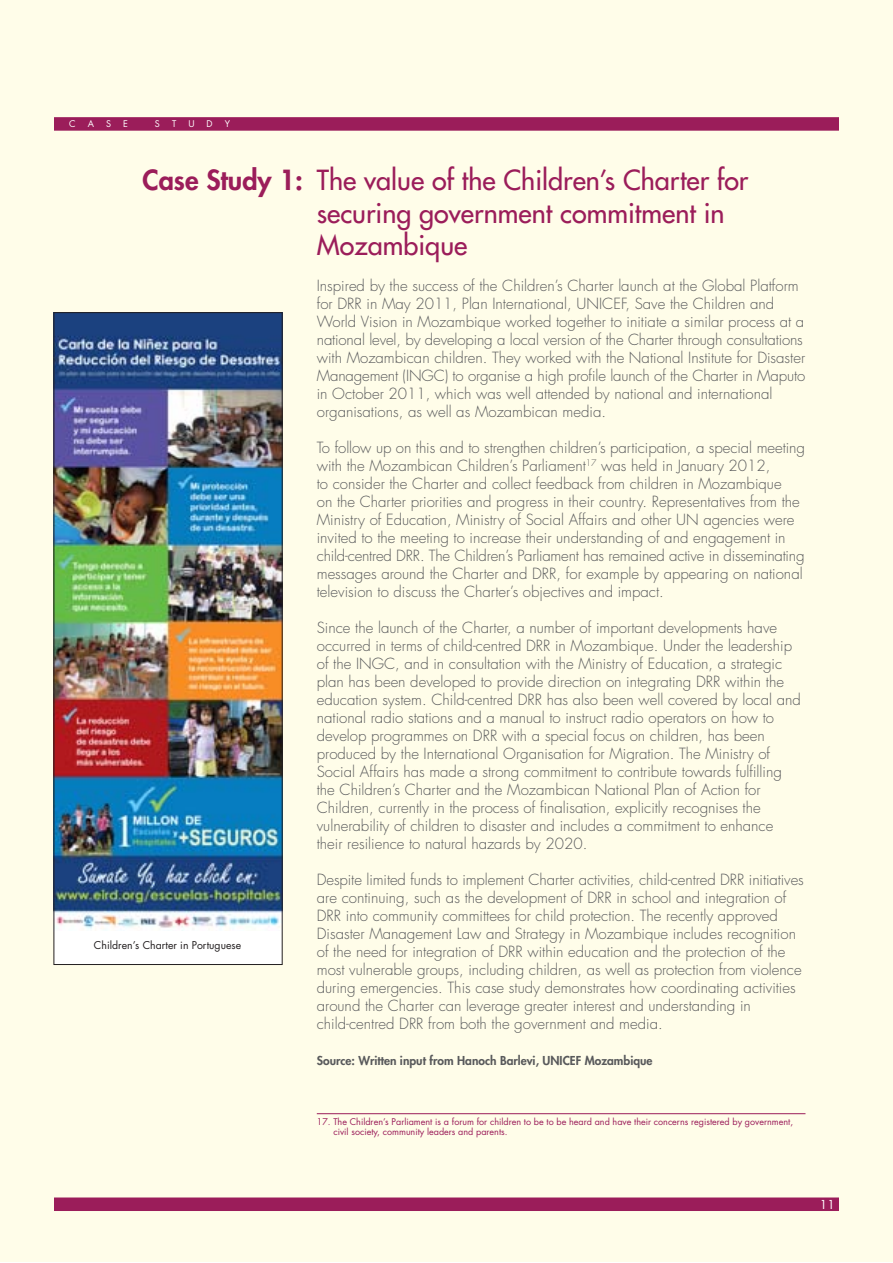
<style>
.page{position:relative;width:893px;height:1263px;background:#fff}
.page>*{position:absolute;margin:0;border:0;box-sizing:border-box;transform-origin:0 0}
.t1{font:500 27px/32.4px "Futura Std";color:#9b1d5a}
.t2{font:800 27px "Futura Std";color:#9b1d5a}
.t3{font:300 15px/18px "Futura Std";color:#58595b}
.t4{font:800 12px "Futura Std";color:#58595b}
.t5{font:12px "Futura Std";color:#fff}
.t6{font:10.5px "Futura Std";color:#231f20}
.t7{font:9px/10.8px "Futura Std";color:#9b1d5a}
.t8{font:9px "Futura Std";color:#fff}
</style>
<div class="page">
<div style="left:0;top:0;width:893px;height:1261px;background:#fffde9"></div>
<hr style="left:317px;top:1113px;width:488px;height:1px;background:#9b1d5a">
<img style="left:53px;top:312px;width:228px;height:620px">
<div style="left:54px;top:931px;width:228px;height:33px;background:#fff"></div>
<div style="left:54px;top:312px;width:229px;height:653px;border:1px solid #231f20"></div>
<div style="left:54px;top:117px;width:785px;height:14px;background:#9b1d5a"></div>
<div style="left:54px;top:1197px;width:785px;height:14px;background:#9b1d5a"></div>
<p class="t8" style="left:69px;top:118px;width:8px">C</p>
<p class="t8" style="left:88px;top:118px;width:8px">A</p>
<p class="t8" style="left:106px;top:118px;width:7px">S</p>
<p class="t8" style="left:123px;top:118px;width:6px">E</p>
<p class="t8" style="left:155px;top:118px;width:7px">S</p>
<p class="t8" style="left:172px;top:118px;width:6px">T</p>
<p class="t8" style="left:188px;top:118px;width:8px">U</p>
<p class="t8" style="left:207px;top:118px;width:8px">D</p>
<p class="t8" style="left:225px;top:118px;width:7px">Y</p>
<h1 class="t2" style="left:142px;top:163px;width:162px">Case Study 1:</h1>
<p class="t6" style="left:94px;top:939px;width:149px">Children’s Charter in Portuguese</p>
<h1 class="t1" style="left:317px;top:164px;width:433px">The value of the Children’s Charter for securing government commitment in<br>Mozambique</h1>
<p class="t3" style="left:317px;top:277px;width:490px">Inspired by the success of the Children’s Charter launch at the Global Platform for DRR in May 2011, Plan International, UNICEF, Save the Children and World Vision in Mozambique worked together to initiate a similar process at a national level, by developing a local version of the Charter through consultations with Mozambican children. They worked with the National Institute for Disaster Management (INGC) to organise a high profile launch of the Charter in Maputo in October 2011, which was well attended by national and international organisations, as well as Mozambican media.</p>
<p class="t3" style="left:317px;top:439px;width:490px">To follow up on this and to strengthen children’s participation, a special meeting with the Mozambican Children’s Parliament<sup>17</sup> was held in January 2012,<br>to consider the Charter and collect feedback from children in Mozambique<br>on the Charter priorities and progress in their country. Representatives from the Ministry of Education, Ministry of Social Affairs and other UN agencies were invited to the meeting to increase their understanding of and engagement in child-centred DRR. The Children’s Parliament has remained active in disseminating messages around the Charter and DRR, for example by appearing on national television to discuss the Charter’s objectives and impact.</p>
<p class="t3" style="left:317px;top:619px;width:486px">Since the launch of the Charter, a number of important developments have occurred in terms of child-centred DRR in Mozambique. Under the leadership of the INGC, and in consultation with the Ministry of Education, a strategic plan has been developed to provide direction on integrating DRR within the education system. Child-centred DRR has also been well covered by local and national radio stations and a manual to instruct radio operators on how to develop programmes on DRR with a special focus on children, has been produced by the International Organisation for Migration. The Ministry of Social Affairs has made a strong commitment to contribute towards fulfilling the Children’s Charter and the Mozambican National Plan of Action for Children, currently in the process of finalisation, explicitly recognises the vulnerability of children to disaster and includes a commitment to enhance their resilience to natural hazards by 2020.</p>
<p class="t3" style="left:317px;top:871px;width:489px">Despite limited funds to implement Charter activities, child-centred DRR initiatives are continuing, such as the development of DRR in school and integration of DRR into community committees for child protection. The recently approved Disaster Management Law and Strategy in Mozambique includes recognition of the need for integration of DRR within education and the protection of the most vulnerable groups, including children, as well as protection from violence during emergencies. This case study demonstrates how coordinating activities around the Charter can leverage greater interest and understanding in child-centred DRR from both the government and media.</p>
<p class="t4" style="left:317px;top:1053px;width:337px">Source: Written input from Hanoch Barlevi, UNICEF Mozambique</p>
<p class="t7" style="left:333px;top:1116px;width:461px;text-indent:-17px">17. The Children’s Parliament is a forum for children to be to be heard and have their concerns registered by government, civil society, community leaders and parents.</p>
<p class="t5" style="left:820px;top:1197px;width:16px">11</p>
</div>
